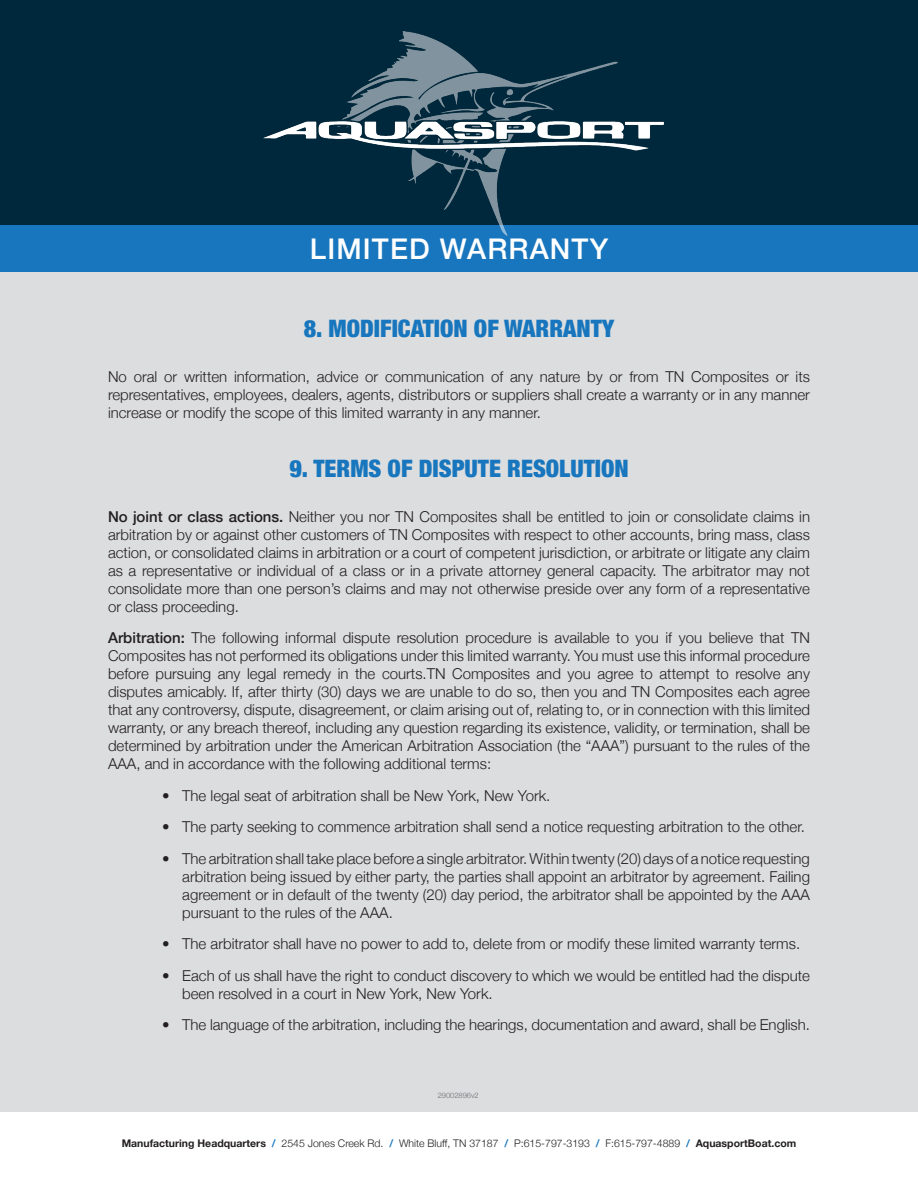
<style>
.page{position:relative;width:918px;height:1188px;background:#fff}
.page>*{position:absolute;margin:0;border:0;box-sizing:border-box;transform-origin:0 0}
.t1{font:500 28.5px "Helvetica Neue";letter-spacing:.04em;color:#fff}
.t2{font:900 condensed 24px "Helvetica Neue";color:#1776bd}
.t3{font:300 15px/18px "Helvetica Neue";color:#231f20;text-align:justify}
.t4{font:300 10.5px "Helvetica Neue";color:#231f20}
.t5{font:300 9px "Helvetica Neue";color:#76787b}
.t6{font:300 7.5px "Helvetica Neue";color:#6c6d70}
.s1{font-weight:500}
.s2{font-weight:700}
.s3{font-weight:700;color:#1776bd}
</style>
<div class="page">
<div style="left:0;top:219px;width:918px;height:893px;background:#dcdddf"></div>
<div style="left:0;top:0;width:918px;height:271px;background:#00283d"></div>
<div style="left:0;top:225px;width:918px;height:46px;background:#1776bd"></div>
<img style="left:264px;top:31px;width:400px;height:204px">
<h1 class="t1" style="left:310px;top:225px;width:300px">LIMITED WARRANTY</h1>
<p class="t2" style="left:304px;top:309px;width:312px">8. MODIFICATION OF WARRANTY</p>
<p class="t3" style="left:108px;top:367px;width:704px">No oral or written information, advice or communication of any nature by or from TN Composites or its representatives, employees, dealers, agents, distributors or suppliers shall create a warranty or in any manner increase or modify the scope of this limited warranty in any manner.</p>
<p class="t2" style="left:289px;top:448px;width:341px">9. TERMS OF DISPUTE RESOLUTION</p>
<p class="t3" style="left:108px;top:506px;width:704px"><span class="s1">No joint or class actions.</span> Neither you nor TN Composites shall be entitled to join or consolidate claims in arbitration by or against other customers of TN Composites with respect to other accounts, bring mass, class action, or consolidated claims in arbitration or a court of competent jurisdiction, or arbitrate or litigate any claim as a representative or individual of a class or in a private attorney general capacity. The arbitrator may not consolidate more than one person’s claims and may not otherwise preside over any form of a representative or class proceeding.</p>
<p class="t3" style="left:108px;top:628px;width:704px"><span class="s1">Arbitration:</span> The following informal dispute resolution procedure is available to you if you believe that TN Composites has not performed its obligations under this limited warranty. You must use this informal procedure before pursuing any legal remedy in the courts.TN Composites and you agree to attempt to resolve any disputes amicably. If, after thirty (30) days we are unable to do so, then you and TN Composites each agree that any controversy, dispute, disagreement, or claim arising out of, relating to, or in connection with this limited warranty, or any breach thereof, including any question regarding its existence, validity, or termination, shall be determined by arbitration under the American Arbitration Association (the “AAA”) pursuant to the rules of the AAA, and in accordance with the following additional terms:</p>
<p class="t3" style="left:162px;top:785px;width:390px">• The legal seat of arbitration shall be New York, New York.</p>
<p class="t3" style="left:162px;top:817px;width:644px">• The party seeking to commence arbitration shall send a notice requesting arbitration to the other.</p>
<p class="t3" style="left:182px;top:848px;width:629px;text-indent:-20px">• The arbitration shall take place before a single arbitrator. Within twenty (20) days of a notice requesting arbitration being issued by either party, the parties shall appoint an arbitrator by agreement. Failing agreement or in default of the twenty (20) day period, the arbitrator shall be appointed by the AAA pursuant to the rules of the AAA.</p>
<p class="t3" style="left:162px;top:934px;width:640px">• The arbitrator shall have no power to add to, delete from or modify these limited warranty terms.</p>
<p class="t3" style="left:182px;top:965px;width:629px;text-indent:-20px">• Each of us shall have the right to conduct discovery to which we would be entitled had the dispute been resolved in a court in New York, New York.</p>
<p class="t3" style="left:162px;top:1015px;width:650px">• The language of the arbitration, including the hearings, documentation and award, shall be English.</p>
<p class="t6" style="left:438px;top:1089px;width:43px">29002896v2</p>
<p class="t5" style="left:432px;top:1089px;width:56px">117322898v1</p>
<p class="t4" style="left:122px;top:1135px;width:676px"><span class="s2">Manufacturing Headquarters</span> <span class="s3">/</span> 2545 Jones Creek Rd. <span class="s3">/</span> White Bluff, TN 37187 <span class="s3">/</span> P:615-797-3193 <span class="s3">/</span> F:615-797-4889 <span class="s3">/</span> <span class="s2">AquasportBoat.com</span></p>
</div>
